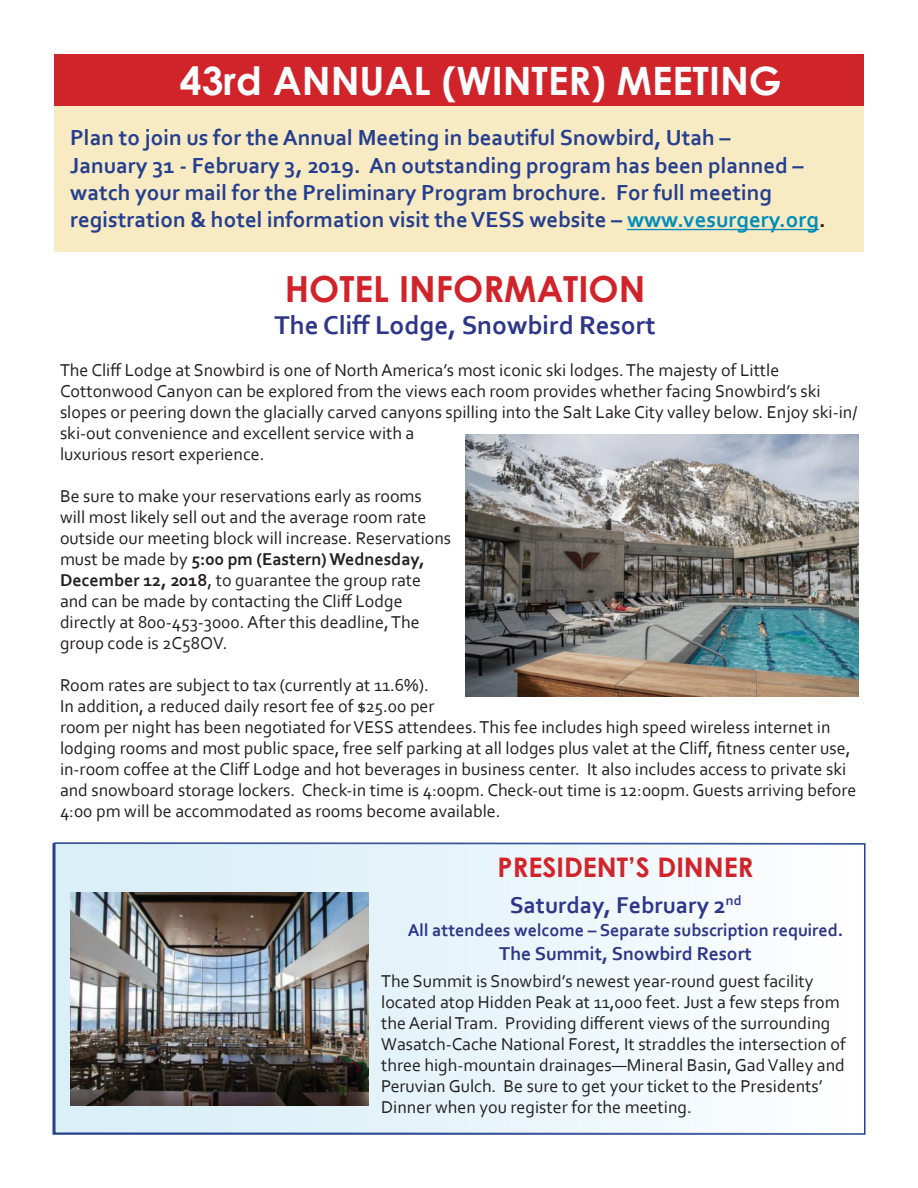
<style>
.page{position:relative;width:918px;height:1188px;background:#fff}
.page>*{position:absolute;margin:0;border:0;box-sizing:border-box;transform-origin:0 0}
.t1{font:700 39.15px "Century Gothic";color:#fff}
.t2{font:700 36px "Century Gothic";color:#d1232a}
.t3{font:700 27px "Corbel";color:#2d3688}
.t4{font:700 27px "Century Gothic";color:#d1232a}
.t5{font:700 24px "Corbel";color:#2d3688}
.t6{font:700 22.8px/27.3px "Corbel";color:#253f8e}
.t7{font:700 19.5px "Corbel";color:#2d3688}
.t8{font:18px/21px "Corbel";color:#231f20}
.t9{font:700 18px "Corbel";color:#2d3688}
.s1{color:#008cba}
.s2{color:#231f20}
.s3{font-weight:700}
.s4{font-size:19.5px}
</style>
<div class="page">
<div style="left:54px;top:842px;width:790px;height:292px;background:linear-gradient(to right,#d5edf7,#fbfdfe);border:2px solid #23408f"></div>
<div style="left:54px;top:54px;width:810px;height:198px;background:#f8ebc3"></div>
<div style="left:54px;top:54px;width:810px;height:52px;background:#d1232a"></div>
<hr style="left:627px;top:229px;width:192px;height:1px;background:#008cba">
<img style="left:465px;top:435px;width:393px;height:262px">
<img style="left:70px;top:892px;width:299px;height:214px">
<h1 class="t1" style="left:180px;top:56px;width:604px">43rd ANNUAL (WINTER) MEETING</h1>
<p class="t6" style="left:70px;top:124px;width:757px">Plan to join us for the Annual Meeting in beautiful Snowbird, Utah –<br>January 31 - February 3, 2019. An outstanding program has been planned – watch your mail for the Preliminary Program brochure. For full meeting registration &amp; hotel information visit the VESS website – <span class="s1">www.vesurgery.org</span><span class="s2">.</span></p>
<h2 class="t2" style="left:285px;top:266px;width:362px">HOTEL INFORMATION</h2>
<h3 class="t3" style="left:274px;top:309px;width:383px">The Cliff Lodge, Snowbird Resort</h3>
<p class="t8" style="left:60px;top:359px;width:799px">The Cliff Lodge at Snowbird is one of North America’s most iconic ski lodges. The majesty of Little Cottonwood Canyon can be explored from the views each room provides whether facing Snowbird’s ski slopes or peering down the glacially carved canyons spilling into the Salt Lake City valley below. Enjoy ski-in/ ski-out convenience and excellent service with a<br>luxurious resort experience.</p>
<p class="t8" style="left:60px;top:485px;width:393px">Be sure to make your reservations early as rooms will most likely sell out and the average room rate outside our meeting block will increase. Reservations must be made by <span class="s3">5:00 pm (Eastern) Wednesday, December 12, 2018</span>, to guarantee the group rate and can be made by contacting the Cliff Lodge directly at 800-453-3000. After this deadline, The group code is 2C58OV.</p>
<p class="t8" style="left:60px;top:674px;width:798px">Room rates are subject to tax (currently at 11.6%).<br>In addition, a reduced daily resort fee of $25.00 per<br>room per night has been negotiated for VESS attendees. This fee includes high speed wireless internet in lodging rooms and most public space, free self parking at all lodges plus valet at the Cliff, fitness center use, in-room coffee at the Cliff Lodge and hot beverages in business center. It also includes access to private ski and snowboard storage lockers. Check-in time is 4:00pm. Check-out time is 12:00pm. Guests arriving before 4:00 pm will be accommodated as rooms become available.</p>
<h3 class="t4" style="left:498px;top:850px;width:257px">PRESIDENT’S DINNER</h3>
<h3 class="t5" style="left:510px;top:890px;width:233px">Saturday, February 2<sup>nd</sup></h3>
<p class="t9" style="left:408px;top:919px;width:437px">All attendees welcome – Separate subscription required<span class="s4">.</span></p>
<p class="t7" style="left:499px;top:941px;width:254px">The Summit, Snowbird Resort</p>
<p class="t8" style="left:381px;top:970px;width:466px">The Summit is Snowbird’s newest year-round guest facility located atop Hidden Peak at 11,000 feet. Just a few steps from the Aerial Tram. Providing different views of the surrounding Wasatch-Cache National Forest, It straddles the intersection of three high-mountain drainages—Mineral Basin, Gad Valley and Peruvian Gulch. Be sure to get your ticket to the Presidents’ Dinner when you register for the meeting.</p>
</div>
